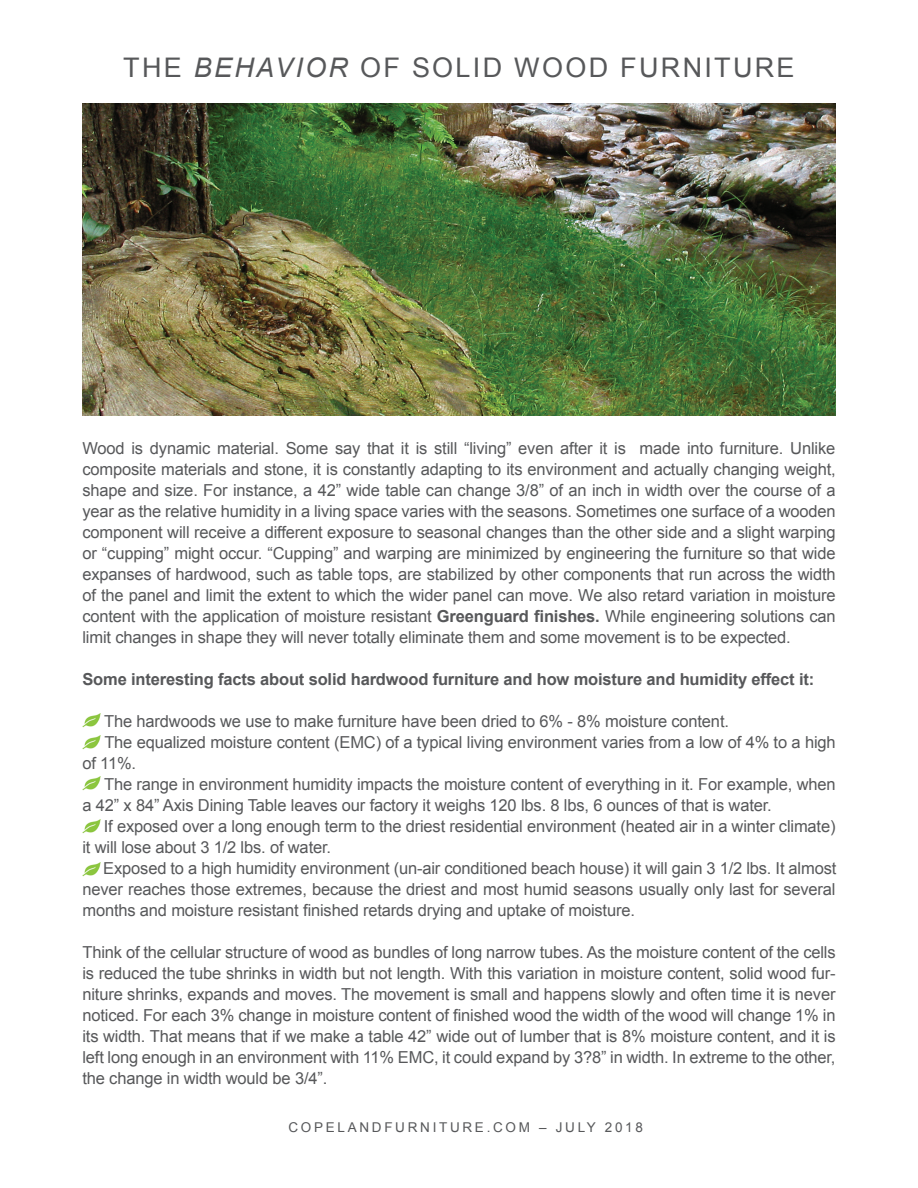
<style>
.page{position:relative;width:918px;height:1188px;background:#fff}
.page>*{position:absolute;margin:0;border:0;box-sizing:border-box;transform-origin:0 0}
.t1{font:27px "Arial";letter-spacing:.085em;color:#57585a}
.t2{font:16.5px/21px "Arial";letter-spacing:-.01em;color:#57585a;text-align:justify}
.t3{font:700 16.5px "Arial";letter-spacing:-.01em;color:#57585a}
.t4{font:13.5px "Arial";letter-spacing:.2em;color:#57585a}
.s1{font-style:italic}
.s2{font-weight:700}
</style>
<div class="page">
<img style="left:82px;top:103px;width:754px;height:313px">
<img style="left:82px;top:714px;width:18px;height:14px">
<img style="left:82px;top:735px;width:18px;height:14px">
<img style="left:82px;top:777px;width:18px;height:14px">
<img style="left:82px;top:820px;width:18px;height:13px">
<img style="left:82px;top:862px;width:18px;height:14px">
<h1 class="t1" style="left:123px;top:53px;width:673px">THE <span class="s1">BEHAVIOR</span> OF SOLID WOOD FURNITURE</h1>
<p class="t2" style="left:82px;top:437px;width:755px">Wood is dynamic material. Some say that it is still “living” even after it is made into furniture. Unlike composite materials and stone, it is constantly adapting to its environment and actually changing weight, shape and size. For instance, a 42” wide table can change 3/8” of an inch in width over the course of a year as the relative humidity in a living space varies with the seasons. Sometimes one surface of a wooden component will receive a different exposure to seasonal changes than the other side and a slight warping or “cupping” might occur. “Cupping” and warping are minimized by engineering the furniture so that wide expanses of hardwood, such as table tops, are stabilized by other components that run across the width of the panel and limit the extent to which the wider panel can move. We also retard variation in moisture content with the application of moisture resistant <span class="s2">Greenguard finishes.</span> While engineering solutions can limit changes in shape they will never totally eliminate them and some movement is to be expected.</p>
<p class="t3" style="left:82px;top:670px;width:733px">Some interesting facts about solid hardwood furniture and how moisture and humidity effect it:</p>
<p class="t2" style="left:104px;top:710px;width:626px">The hardwoods we use to make furniture have been dried to 6% - 8% moisture content.</p>
<p class="t2" style="left:104px;top:731px;width:733px">The equalized moisture content (EMC) of a typical living environment varies from a low of 4% to a high</p>
<p class="t2" style="left:82px;top:752px;width:55px">of 11%.</p>
<p class="t2" style="left:104px;top:773px;width:733px">The range in environment humidity impacts the moisture content of everything in it. For example, when</p>
<p class="t2" style="left:82px;top:794px;width:691px">a 42” x 84” Axis Dining Table leaves our factory it weighs 120 lbs. 8 lbs, 6 ounces of that is water.</p>
<p class="t2" style="left:104px;top:815px;width:733px">If exposed over a long enough term to the driest residential environment (heated air in a winter climate)</p>
<p class="t2" style="left:82px;top:836px;width:250px">it will lose about 3 1/2 lbs. of water.</p>
<p class="t2" style="left:103px;top:857px;width:735px">Exposed to a high humidity environment (un-air conditioned beach house) it will gain 3 1/2 lbs. It almost</p>
<p class="t2" style="left:82px;top:878px;width:755px">never reaches those extremes, because the driest and most humid seasons usually only last for several</p>
<p class="t2" style="left:82px;top:899px;width:554px">months and moisture resistant finished retards drying and uptake of moisture.</p>
<p class="t2" style="left:82px;top:941px;width:755px">Think of the cellular structure of wood as bundles of long narrow tubes. As the moisture content of the cells is reduced the tube shrinks in width but not length. With this variation in moisture content, solid wood fur&shy;niture shrinks, expands and moves. The movement is small and happens slowly and often time it is never noticed. For each 3% change in moisture content of finished wood the width of the wood will change 1% in its width. That means that if we make a table 42” wide out of lumber that is 8% moisture content, and it is left long enough in an environment with 11% EMC, it could expand by 3?8” in width. In extreme to the other, the change in width would be 3/4”.</p>
<p class="t4" style="left:289px;top:1120px;width:356px">COPELANDFURNITURE.COM – JULY 2018</p>
</div>
